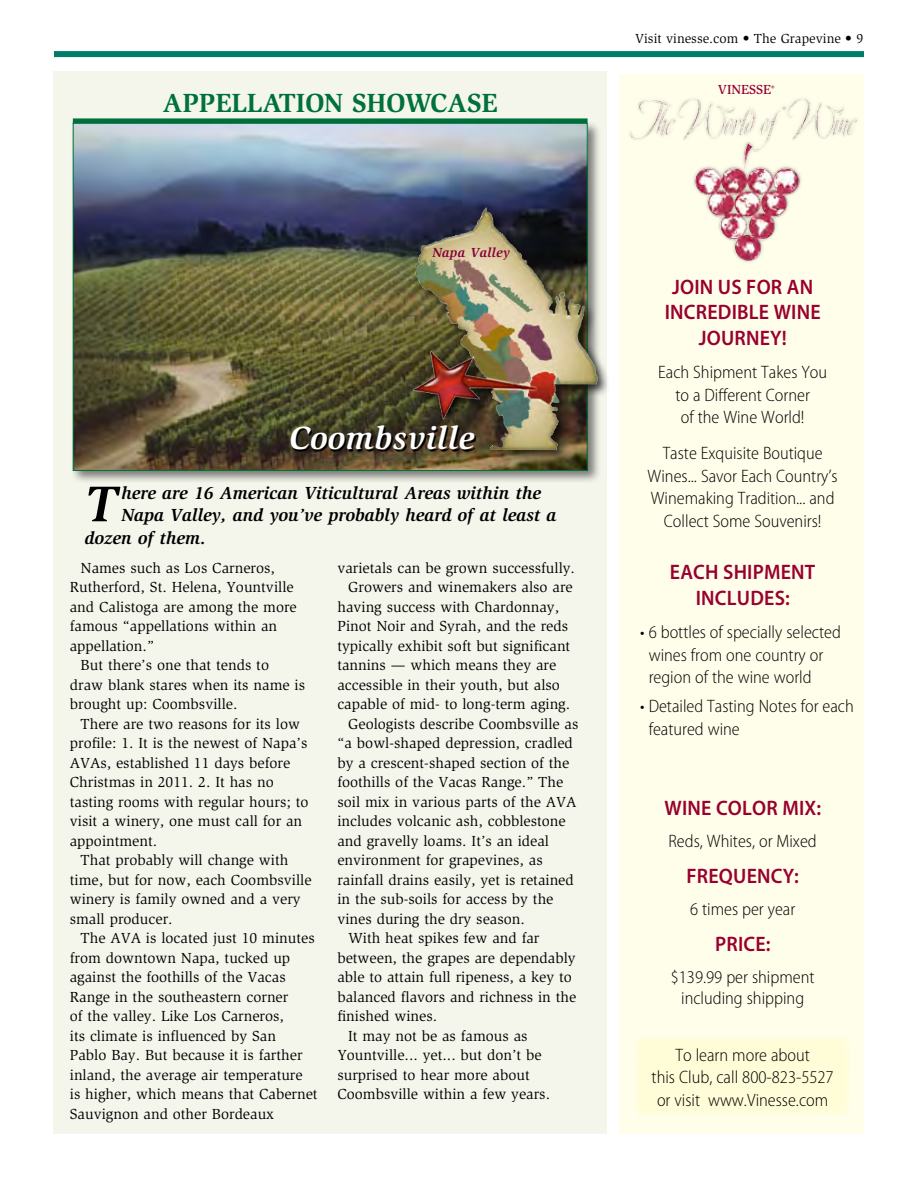
<style>
.page{position:relative;width:918px;height:1188px;background:#fff}
.page>*{position:absolute;margin:0;border:0;box-sizing:border-box;transform-origin:0 0}
.t1{font:italic 700 51.6px "Slimbach Std";color:#000}
.t2{font:italic 700 33px "Slimbach Std";letter-spacing:.02em;color:#fff}
.t3{font:700 27px "Slimbach Std";color:#00703c}
.t4{font:600 21px/25.5px "Myriad Pro";letter-spacing:.01em;color:#98002e;text-align:center;scale:.95 1}
.t5{font:300 semi-condensed 18px/22.5px "Myriad Pro";color:#000;text-align:center}
.t6{font:italic 700 18px "Slimbach Std";color:#000}
.t7{font:15px "Slimbach Std";color:#000}
.t8{font:13.5px "Slimbach Std";color:#000}
.t9{font:italic 700 13.5px "Slimbach Std";letter-spacing:.02em;color:#860038}
.t10{font:500 13.5px "Slimbach Std";color:#98002e}
</style>
<div class="page">
<div style="left:54px;top:51px;width:810px;height:6px;background:#007d68"></div>
<div style="left:53px;top:71px;width:554px;height:1062px;background:#f4f6ec"></div>
<div style="left:73px;top:118px;width:515px;height:6px;background:#00703c"></div>
<div style="left:70px;top:120px;width:531px;height:365px;background:#000;opacity:.5"></div>
<img style="left:75px;top:125px;width:511px;height:344px">
<svg style="left:292px;top:427px;width:93px;height:24px;background:#272317"></svg>
<div style="left:619px;top:74px;width:244px;height:1059px;background:#fffeeb"></div>
<img style="left:630px;top:98px;width:227px;height:163px">
<div style="left:635px;top:1037px;width:216px;height:80px;background:#fffdd8"></div>
<div style="left:411px;top:206px;width:199px;height:257px;background:#000;opacity:.75"></div>
<img style="left:385px;top:205px;width:222px;height:256px">
<h3 class="t3" style="left:163px;top:87px;width:18px">APPELLATION</h3>
<h3 class="t3" style="left:352px;top:87px;width:20px">SHOWCASE</h3>
<p class="t9" style="left:432px;top:245px;width:79px">Napa Valley</p>
<h2 class="t2" style="left:290px;top:419px;width:186px">Coombsville</h2>
<h1 class="t1" style="left:85px;top:474px;width:34px">T</h1>
<p class="t6" style="left:121px;top:482px;width:421px">here are 16 American Viticultural Areas within the</p>
<p class="t6" style="left:121px;top:505px;width:437px">Napa Valley, and you’ve probably heard of at least a</p>
<p class="t6" style="left:85px;top:527px;width:123px">dozen of them.</p>
<p class="t7" style="left:81px;top:559px;width:196px">Names such as Los Carneros,</p>
<p class="t7" style="left:70px;top:579px;width:225px">Rutherford, St. Helena, Yountville</p>
<p class="t7" style="left:70px;top:598px;width:229px">and Calistoga are among the more</p>
<p class="t7" style="left:70px;top:618px;width:209px">famous “appellations within an</p>
<p class="t7" style="left:70px;top:637px;width:86px">appellation.”</p>
<p class="t7" style="left:81px;top:657px;width:190px">But there’s one that tends to</p>
<p class="t7" style="left:70px;top:676px;width:237px">draw blank stares when its name is</p>
<p class="t7" style="left:70px;top:696px;width:169px">brought up: Coombsville.</p>
<p class="t7" style="left:81px;top:715px;width:221px">There are two reasons for its low</p>
<p class="t7" style="left:70px;top:735px;width:239px">profile: 1. It is the newest of Napa’s</p>
<p class="t7" style="left:70px;top:754px;width:222px">AVAs, established 11 days before</p>
<p class="t7" style="left:70px;top:774px;width:205px">Christmas in 2011. 2. It has no</p>
<p class="t7" style="left:70px;top:793px;width:240px">tasting rooms with regular hours; to</p>
<p class="t7" style="left:70px;top:813px;width:234px">visit a winery, one must call for an</p>
<p class="t7" style="left:70px;top:832px;width:89px">appointment.</p>
<p class="t7" style="left:81px;top:852px;width:209px">That probably will change with</p>
<p class="t7" style="left:70px;top:871px;width:243px">time, but for now, each Coombsville</p>
<p class="t7" style="left:70px;top:891px;width:232px">winery is family owned and a very</p>
<p class="t7" style="left:70px;top:910px;width:104px">small producer.</p>
<p class="t7" style="left:81px;top:930px;width:236px">The AVA is located just 10 minutes</p>
<p class="t7" style="left:70px;top:949px;width:222px">from downtown Napa, tucked up</p>
<p class="t7" style="left:70px;top:969px;width:217px">against the foothills of the Vacas</p>
<p class="t7" style="left:70px;top:988px;width:220px">Range in the southeastern corner</p>
<p class="t7" style="left:70px;top:1008px;width:216px">of the valley. Like Los Carneros,</p>
<p class="t7" style="left:70px;top:1027px;width:208px">its climate is influenced by San</p>
<p class="t7" style="left:70px;top:1047px;width:234px">Pablo Bay. But because it is farther</p>
<p class="t7" style="left:70px;top:1066px;width:234px">inland, the average air temperature</p>
<p class="t7" style="left:70px;top:1086px;width:249px">is higher, which means that Cabernet</p>
<p class="t7" style="left:70px;top:1105px;width:206px">Sauvignon and other Bordeaux</p>
<p class="t7" style="left:337px;top:559px;width:239px">varietals can be grown successfully.</p>
<p class="t7" style="left:348px;top:579px;width:226px">Growers and winemakers also are</p>
<p class="t7" style="left:337px;top:598px;width:223px">having success with Chardonnay,</p>
<p class="t7" style="left:337px;top:618px;width:232px">Pinot Noir and Syrah, and the reds</p>
<p class="t7" style="left:337px;top:637px;width:234px">typically exhibit soft but significant</p>
<p class="t7" style="left:337px;top:657px;width:220px">tannins — which means they are</p>
<p class="t7" style="left:337px;top:676px;width:224px">accessible in their youth, but also</p>
<p class="t7" style="left:337px;top:696px;width:234px">capable of mid- to long-term aging.</p>
<p class="t7" style="left:348px;top:715px;width:232px">Geologists describe Coombsville as</p>
<p class="t7" style="left:337px;top:735px;width:237px">“a bowl-shaped depression, cradled</p>
<p class="t7" style="left:337px;top:754px;width:234px">by a crescent-shaped section of the</p>
<p class="t7" style="left:337px;top:774px;width:227px">foothills of the Vacas Range.” The</p>
<p class="t7" style="left:337px;top:793px;width:241px">soil mix in various parts of the AVA</p>
<p class="t7" style="left:337px;top:813px;width:230px">includes volcanic ash, cobblestone</p>
<p class="t7" style="left:337px;top:832px;width:213px">and gravelly loams. It’s an ideal</p>
<p class="t7" style="left:337px;top:852px;width:207px">environment for grapevines, as</p>
<p class="t7" style="left:337px;top:871px;width:238px">rainfall drains easily, yet is retained</p>
<p class="t7" style="left:337px;top:891px;width:218px">in the sub-soils for access by the</p>
<p class="t7" style="left:337px;top:910px;width:189px">vines during the dry season.</p>
<p class="t7" style="left:348px;top:930px;width:193px">With heat spikes few and far</p>
<p class="t7" style="left:337px;top:949px;width:240px">between, the grapes are dependably</p>
<p class="t7" style="left:337px;top:969px;width:236px">able to attain full ripeness, a key to</p>
<p class="t7" style="left:337px;top:988px;width:240px">balanced flavors and richness in the</p>
<p class="t7" style="left:337px;top:1008px;width:101px">finished wines.</p>
<p class="t7" style="left:348px;top:1027px;width:181px">It may not be as famous as</p>
<p class="t7" style="left:337px;top:1047px;width:206px">Yountville... yet... but don’t be</p>
<p class="t7" style="left:337px;top:1066px;width:194px">surprised to hear more about</p>
<p class="t7" style="left:337px;top:1086px;width:214px">Coombsville within a few years.</p>
<p class="t8" style="left:635px;top:31px;width:230px">Visit vinesse.com • The Grapevine • 9</p>
<p class="t10" style="left:718px;top:82px;width:58px">VINESSE<sup>®</sup></p>
<h3 class="t4" style="left:665px;top:275px;width:166px">JOIN US FOR AN<br>INCREDIBLE WINE<br>JOURNEY!</h3>
<p class="t5" style="left:658px;top:361px;width:170px">Each Shipment Takes You to a Different Corner<br>of the Wine World!</p>
<p class="t5" style="left:648px;top:442px;width:192px">Taste Exquisite Boutique<br>Wines... Savor Each Country’s<br>Winemaking Tradition... and<br>Collect Some Souvenirs!</p>
<h3 class="t4" style="left:670px;top:560px;width:155px">EACH SHIPMENT<br>INCLUDES:</h3>
<p class="t5" style="left:649px;top:621px;width:194px;text-align:left;text-indent:-8px">• 6 bottles of specially selected wines from one country or region of the wine world</p>
<p class="t5" style="left:649px;top:695px;width:207px;text-align:left;text-indent:-8px">• Detailed Tasting Notes for each featured wine</p>
<h3 class="t4" style="left:664px;top:796px;width:166px">WINE COLOR MIX:</h3>
<p class="t5" style="left:669px;top:830px;width:150px">Reds, Whites, or Mixed</p>
<h3 class="t4" style="left:687px;top:864px;width:120px">FREQUENCY:</h3>
<p class="t5" style="left:690px;top:898px;width:107px">6 times per year</p>
<h3 class="t4" style="left:715px;top:932px;width:60px">PRICE:</h3>
<p class="t5" style="left:671px;top:967px;width:145px;line-height:21px">$139.99 per shipment including shipping</p>
<p class="t5" style="left:652px;top:1044px;width:184px">To learn more about<br>this Club, call 800-823-5527 or visit www.Vinesse.com</p>
</div>
